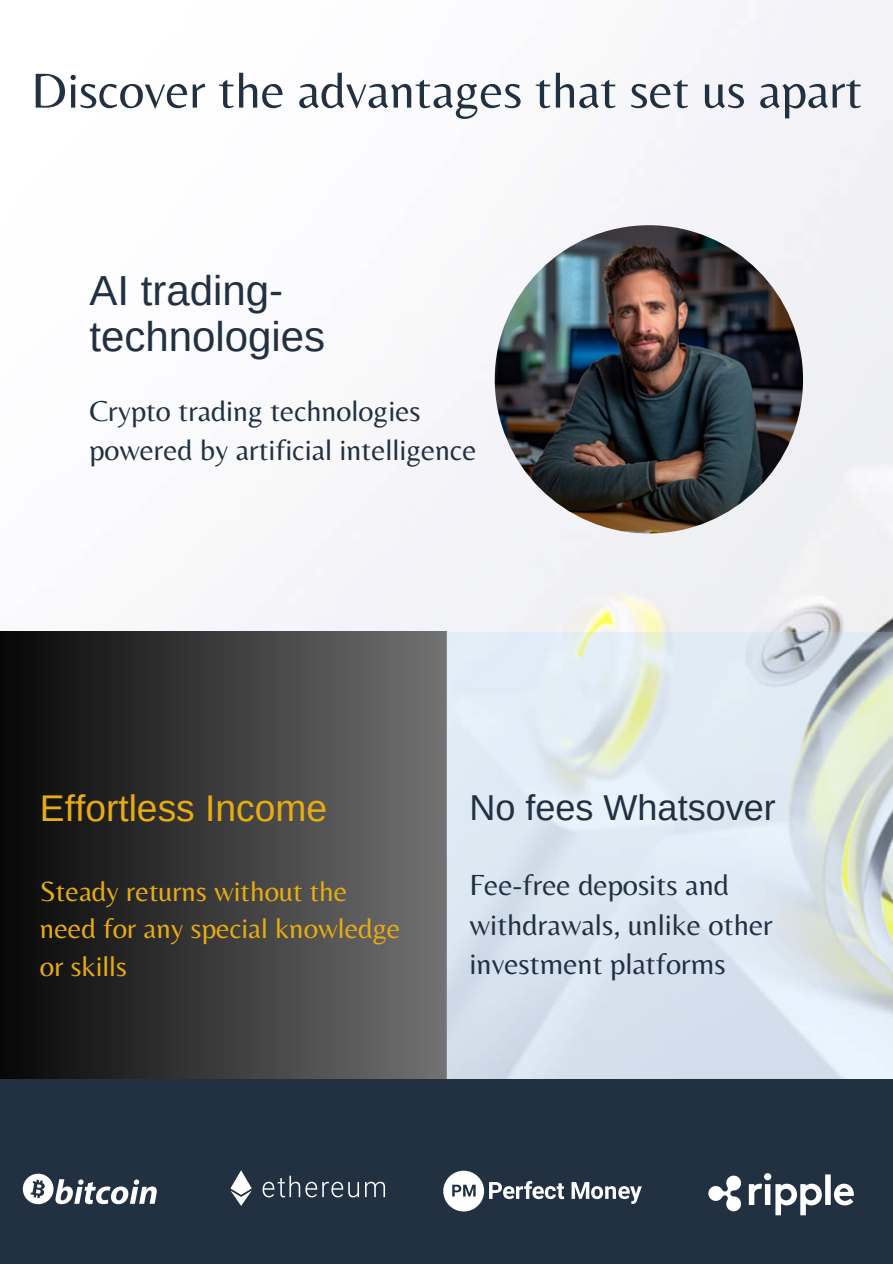
<style>
.page{position:relative;width:893px;height:1264px;background:#fff}
.page>*{position:absolute;margin:0;border:0;box-sizing:border-box;transform-origin:0 0}
.t1{font:51px "Belleza";color:#213142}
.t2{font:42px/46.2px "Arimo";color:#213142}
.t3{font:37.2px "Arimo";color:#e8ac10}
.t4{font:36px "Arimo";color:#213142}
.t5{font:30.3px/39.3px "Belleza";color:#213142}
.t6{font:30px/38.2px "Belleza";color:#213142}
.t7{font:28.95px/37.2px "Belleza";color:#e8ac10}
</style>
<div class="page">
<div style="left:231px;top:0;width:661px;height:631px;background:#f7f6f9"></div>
<div style="left:0;top:631px;width:446px;height:448px;background:linear-gradient(to right,#060606,#727272)"></div>
<svg style="left:446px;top:631px;width:446px;height:448px;background:#d9e4eb"></svg>
<div style="left:0;top:1079px;width:892px;height:184px;background:#213142"></div>
<img style="left:494px;top:225px;width:309px;height:308px;border-radius:50%">
<img style="left:23px;top:1173px;width:134px;height:31px">
<img style="left:230px;top:1170px;width:155px;height:35px">
<img style="left:503px;top:1180px;width:138px;height:23px">
<img style="left:708px;top:1173px;width:145px;height:42px">
<p class="t1" style="left:31px;top:60px;width:832px">Discover the advantages that set us apart</p>
<p class="t2" style="left:89px;top:268px;width:237px">AI trading&shy;technologies</p>
<p class="t6" style="left:89px;top:391px;width:388px">Crypto trading technologies powered by artificial intelligence</p>
<p class="t3" style="left:40px;top:787px;width:289px">Effortless Income</p>
<p class="t7" style="left:40px;top:872px;width:362px">Steady returns without the need for any special knowledge or skills</p>
<p class="t4" style="left:469px;top:787px;width:307px">No fees Whatsover</p>
<p class="t5" style="left:469px;top:865px;width:305px">Fee-free deposits and withdrawals, unlike other investment platforms</p>
</div>
